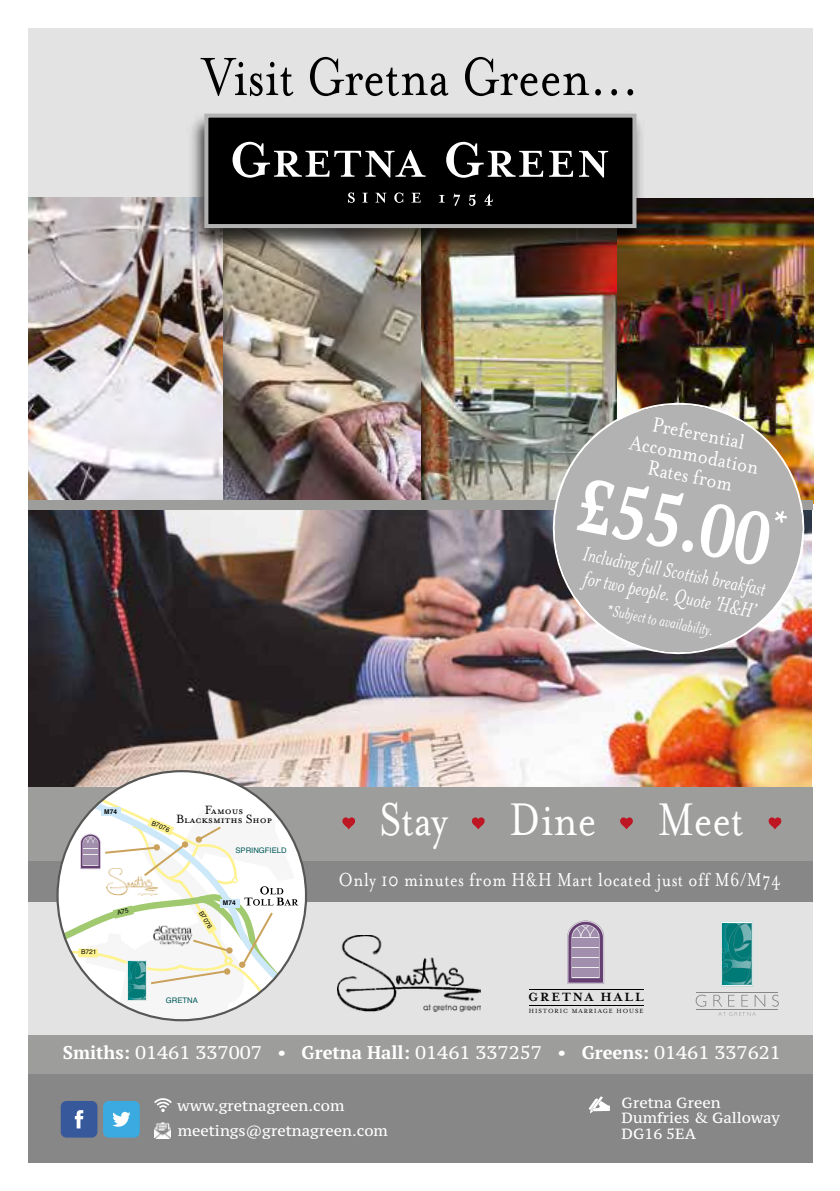
<style>
.page{position:relative;width:840px;height:1191px;background:#fff}
.page>*{position:absolute;margin:0;border:0;box-sizing:border-box;transform-origin:0 0}
.t1{font:700 74.6px "PT Serif";color:#fff;scale:.83 1}
.t2{font:61.8px "Mrs Eaves Roman";color:#000;scale:.83 1}
.t3{font:52.6px "Mrs Eaves Roman";color:#fff;scale:.83 1}
.t4{font:24px/21.6px "Mrs Eaves Roman";color:#fff;text-align:center;scale:.83 1}
.t5{font:italic 23.2px/23.6px "Mrs Eaves";color:#fff;scale:.83 1}
.t6{font:21.6px "Mrs Eaves Roman";letter-spacing:.025em;color:#fff;scale:.83 1}
.t7{font:18.4px "PT Serif Caption";color:#fff}
.t8{font:italic 18px "Mrs Eaves";color:#fff;scale:.83 1}
.t9{font:14.8px/15.8px "PT Serif Caption";color:#fff}
.t10{font:13.8px "Mrs Eaves Petite Caps";color:#000}
.t11{font:700 13.8px "Mrs Eaves";color:#000}
.t12{font:7.6px "Helvetica";color:#005a58}
.t13{font:7px "Mrs Eaves Roman";color:#000}
.t14{font:6.6px "Helvetica";color:#000}
.t15{font:700 6.6px "Helvetica";color:#000}
.s1{font-family:"Helvetica";font-style:normal;font-size:15px}
.s2{font-family:"PT Serif";font-weight:700}
</style>
<div class="page">
<div style="left:28px;top:28px;width:784px;height:1134px;background:#e3e3e3"></div>
<div style="left:28px;top:1035px;width:784px;height:39px;background:#9d9d9c"></div>
<img style="left:420px;top:257px;width:197px;height:243px">
<img style="left:617px;top:199px;width:195px;height:192px">
<img style="left:28px;top:198px;width:195px;height:302px">
<img style="left:223px;top:257px;width:197px;height:243px">
<img style="left:28px;top:509px;width:783px;height:278px">
<img style="left:183px;top:113px;width:466px;height:144px">
<div style="left:208px;top:118px;width:424px;height:106px;background:#000"></div>
<div style="left:204px;top:114px;width:432px;height:114px;border:4px solid #b3b2b2"></div>
<svg style="left:232px;top:142px;width:193px;height:36px"></svg>
<svg style="left:446px;top:142px;width:162px;height:36px"></svg>
<svg style="left:348px;top:192px;width:6px;height:11px"></svg>
<svg style="left:362px;top:193px;width:5px;height:9px"></svg>
<svg style="left:375px;top:193px;width:11px;height:10px"></svg>
<svg style="left:394px;top:192px;width:9px;height:11px"></svg>
<svg style="left:411px;top:193px;width:9px;height:9px"></svg>
<svg style="left:439px;top:195px;width:5px;height:7px"></svg>
<svg style="left:453px;top:193px;width:7px;height:13px"></svg>
<svg style="left:469px;top:194px;width:6px;height:12px"></svg>
<svg style="left:484px;top:194px;width:8px;height:11px"></svg>
<div style="left:28px;top:500px;width:784px;height:9px;background:#9d9d9c"></div>
<div style="left:28px;top:1074px;width:784px;height:88px;background:#878787"></div>
<div style="left:28px;top:787px;width:784px;height:114px;background:#9d9d9c"></div>
<div style="left:28px;top:861px;width:784px;height:40px;background:#878787"></div>
<img style="left:337px;top:936px;width:143px;height:75px">
<hr style="left:528px;top:989px;width:115px;height:1px;background:#000">
<hr style="left:528px;top:1005px;width:115px;height:1px;background:#000">
<svg style="left:567px;top:920px;width:36px;height:63px;background:#a28eab"></svg>
<svg style="left:472px;top:817px;width:12px;height:12px"></svg>
<svg style="left:342px;top:817px;width:13px;height:12px"></svg>
<svg style="left:620px;top:817px;width:12px;height:12px"></svg>
<svg style="left:768px;top:817px;width:12px;height:12px"></svg>
<svg style="left:695px;top:994px;width:10px;height:12px"></svg>
<svg style="left:713px;top:994px;width:21px;height:12px"></svg>
<svg style="left:741px;top:994px;width:6px;height:12px"></svg>
<svg style="left:754px;top:995px;width:10px;height:11px"></svg>
<svg style="left:772px;top:994px;width:6px;height:12px"></svg>
<hr style="left:696px;top:992px;width:81px;height:1px;background:#878787">
<hr style="left:696px;top:1009px;width:81px;height:1px;background:#878787">
<svg style="left:718px;top:1012px;width:37px;height:3px"></svg>
<svg style="left:721px;top:921px;width:31px;height:65px;background:#2d908e"></svg>
<svg style="left:588px;top:1096px;width:21px;height:17px"></svg>
<svg style="left:61px;top:1101px;width:36px;height:36px"></svg>
<svg style="left:103px;top:1101px;width:37px;height:36px"></svg>
<svg style="left:154px;top:1098px;width:18px;height:14px"></svg>
<img style="left:154px;top:1122px;width:16px;height:16px">
<img style="left:541px;top:391px;width:271px;height:12px">
<img style="left:539px;top:403px;width:275px;height:264px">
<svg style="left:56px;top:772px;width:248px;height:249px"></svg>
<svg style="left:772px;top:508px;width:16px;height:16px"></svg>
<h2 class="t2" style="left:202px;top:43px;width:526px">Visit Gretna Green...</h2>
<h3 class="t4" style="left:636px;top:410px;width:159px;rotate:11deg">Preferential<br>Accommodation<br>Rates from</h3>
<h1 class="t1" style="left:588px;top:455px;width:238px;rotate:11deg">£55.00</h1>
<p class="t8" style="left:609px;top:600px;width:132px;rotate:11deg"><span class="s1">*</span>Subject to availability.</p>
<h3 class="t5" style="left:585px;top:542px;width:225px;rotate:11deg">Including full Scottish breakfast for two people. Quote ‘H&amp;H’</h3>
<p class="t15" style="left:104px;top:806px;width:14px">M74</p>
<p class="t14" style="left:81px;top:946px;width:17px;rotate:1deg">B721</p>
<p class="t10" style="left:205px;top:802px;width:40px">Famous</p>
<p class="t10" style="left:176px;top:811px;width:97px">Blacksmiths Shop</p>
<p class="t14" style="left:154px;top:817px;width:20px;rotate:23deg">B7076</p>
<p class="t12" style="left:235px;top:844px;width:53px">SPRINGFIELD</p>
<p class="t14" style="left:205px;top:908px;width:20px;rotate:58deg">B7076</p>
<p class="t15" style="left:223px;top:897px;width:14px">M74</p>
<p class="t12" style="left:166px;top:994px;width:33px">GRETNA</p>
<h3 class="t3" style="left:379px;top:791px;width:440px">Stay Dine Meet</h3>
<h3 class="t6" style="left:338px;top:868px;width:534px">Only 10 minutes from H&amp;H Mart located just off M6/M74</h3>
<p class="t11" style="left:527px;top:989px;width:117px">GRETNA HALL</p>
<p class="t13" style="left:528px;top:1007px;width:116px">HISTORIC MARRIAGE HOUSE</p>
<p class="t7" style="left:63px;top:1040px;width:719px"><span class="s2">Smiths:</span> 01461 337007 • <span class="s2">Gretna Hall:</span> 01461 337257 • <span class="s2">Greens:</span> 01461 337621</p>
<p class="t9" style="left:177px;top:1092px;width:212px;line-height:25.2px">www.gretnagreen.com meetings@gretnagreen.com</p>
<p class="t9" style="left:621px;top:1094px;width:160px">Gretna Green<br>Dumfries &amp; Galloway<br>DG16 5EA</p>
</div>
